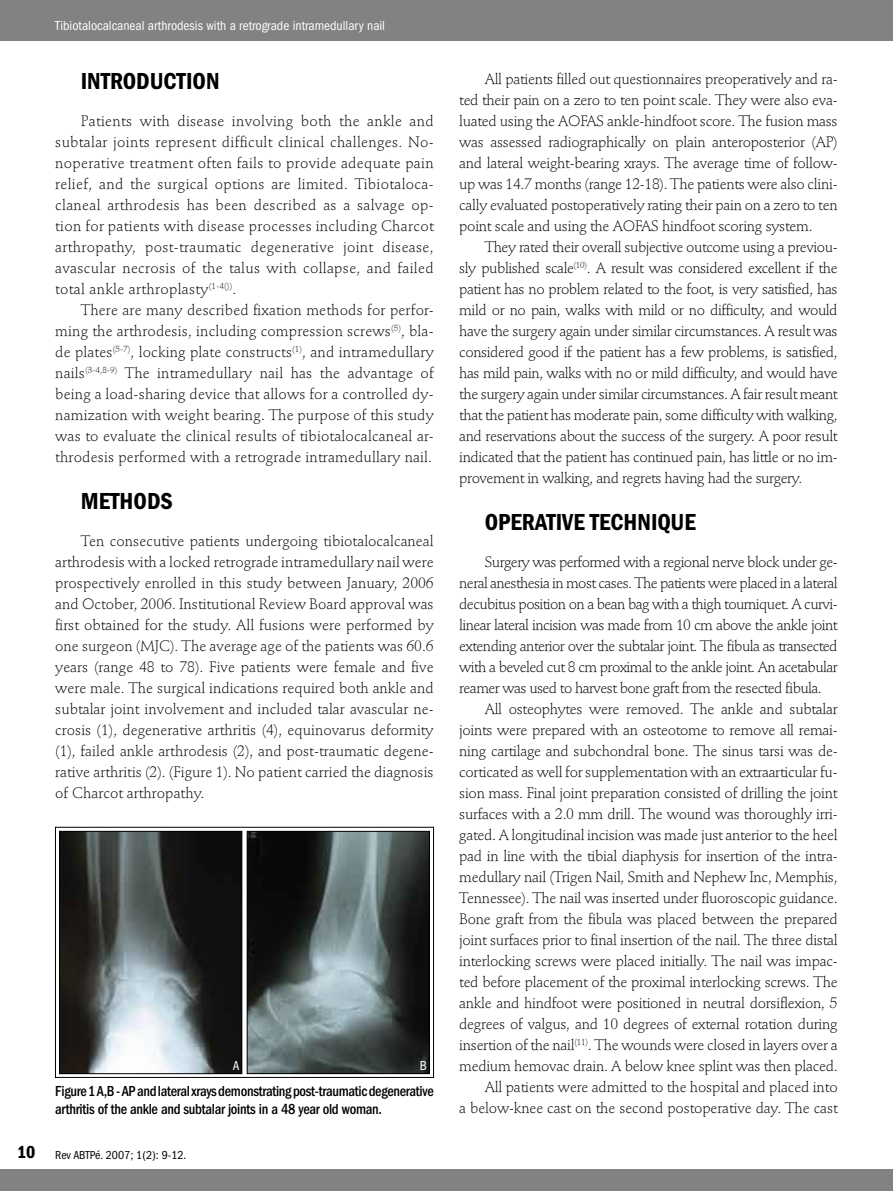
<style>
.page{position:relative;width:893px;height:1191px;background:#fff}
.page>*{position:absolute;margin:0;border:0;box-sizing:border-box;transform-origin:0 0}
.t1{font:24px "ITC Franklin Gothic Std Dm Cd";color:#000}
.t2{font:300 15px/21px "Stempel Schneidler Std";letter-spacing:-.02em;color:#000;text-align:justify}
.t3{font:500 condensed 15px/18px "ITC Franklin Gothic Std";letter-spacing:-.02em;color:#000;scale:.96 1}
.t4{font:condensed 13.5px "ITC Franklin Gothic Std";color:#fff}
.t5{font:condensed 12px "ITC Franklin Gothic Std";color:#000}
.s1{font-family:"ITC Franklin Gothic Std Dm Cd";font-stretch:normal;font-size:18px}
</style>
<div class="page">
<div style="left:0;top:1169px;width:893px;height:22px;background:#808284"></div>
<div style="left:0;top:0;width:893px;height:40px;background:#808284"></div>
<img style="left:61px;top:833px;width:179px;height:238px">
<div style="left:59px;top:831px;width:183px;height:242px;border:1px solid #000"></div>
<img style="left:249px;top:833px;width:179px;height:238px">
<div style="left:247px;top:831px;width:183px;height:242px;border:1px solid #000"></div>
<div style="left:55px;top:827px;width:379px;height:250px;border:1px solid #000"></div>
<p class="t4" style="left:55px;top:18px;width:331px">Tibiotalocalcaneal arthrodesis with a retrograde intramedullary nail</p>
<h1 class="t1" style="left:81px;top:67px;width:140px">INTRODUCTION</h1>
<p class="t2" style="left:55px;top:110px;width:380px;text-indent:26px">Patients with disease involving both the ankle and subtalar joints represent difficult clinical challenges. No&shy;noperative treatment often fails to provide adequate pain relief, and the surgical options are limited. Tibiotaloca&shy;claneal arthrodesis has been described as a salvage op&shy;tion for patients with disease processes including Charcot arthropathy, post-traumatic degenerative joint disease, avascular necrosis of the talus with collapse, and failed total ankle arthroplasty<sup>(1-4())</sup>.</p>
<p class="t2" style="left:55px;top:299px;width:380px;text-indent:26px">There are many described fixation methods for perfor&shy;ming the arthrodesis, including compression screws<sup>(5)</sup>, bla&shy;de plates<sup>(5-7)</sup>, locking plate constructs<sup>(1)</sup>, and intramedullary nails<sup>(3-4,8-9)</sup> The intramedullary nail has the advantage of being a load-sharing device that allows for a controlled dy&shy;namization with weight bearing. The purpose of this study was to evaluate the clinical results of tibiotalocalcaneal ar&shy;throdesis performed with a retrograde intramedullary nail.</p>
<h1 class="t1" style="left:81px;top:487px;width:93px">METHODS</h1>
<p class="t2" style="left:55px;top:530px;width:380px;text-indent:26px">Ten consecutive patients undergoing tibiotalocalcaneal arthrodesis with a locked retrograde intramedullary nail were prospectively enrolled in this study between January, 2006 and October, 2006. Institutional Review Board approval was first obtained for the study. All fusions were performed by one surgeon (MJC). The average age of the patients was 60.6 years (range 48 to 78). Five patients were female and five were male. The surgical indications required both ankle and subtalar joint involvement and included talar avascular ne&shy;crosis (1), degenerative arthritis (4), equinovarus deformity (1), failed ankle arthrodesis (2), and post-traumatic degene&shy;rative arthritis (2). (Figure 1). No patient carried the diagnosis of Charcot arthropathy.</p>
<p class="t4" style="left:233px;top:1058px;width:8px">A</p>
<p class="t4" style="left:420px;top:1058px;width:9px">B</p>
<p class="t3" style="left:55px;top:1082px;width:396px">Figure 1 A,B - AP and lateral xrays demonstrating post-traumatic degenerative arthritis of the ankle and subtalar joints in a 48 year old woman.</p>
<p class="t5" style="left:17px;top:1148px;width:171px"><span class="s1">10</span> Rev ABTPé. 2007; 1(2): 9-12.</p>
<p class="t2" style="left:459px;top:68px;width:380px;text-indent:26px">All patients filled out questionnaires preoperatively and ra&shy;ted their pain on a zero to ten point scale. They were also eva&shy;luated using the AOFAS ankle-hindfoot score. The fusion mass was assessed radiographically on plain anteroposterior (AP) and lateral weight-bearing xrays. The average time of follow&shy;up was 14.7 months (range 12-18). The patients were also clini&shy;cally evaluated postoperatively rating their pain on a zero to ten point scale and using the AOFAS hindfoot scoring system.</p>
<p class="t2" style="left:459px;top:236px;width:380px;text-indent:26px">They rated their overall subjective outcome using a previou&shy;sly published scale<sup>(10)</sup>. A result was considered excellent if the patient has no problem related to the foot, is very satisfied, has mild or no pain, walks with mild or no difficulty, and would have the surgery again under similar circumstances. A result was considered good if the patient has a few problems, is satisfied, has mild pain, walks with no or mild difficulty, and would have the surgery again under similar circumstances. A fair result meant that the patient has moderate pain, some difficulty with walking, and reservations about the success of the surgery. A poor result indicated that the patient has continued pain, has little or no im&shy;provement in walking, and regrets having had the surgery.</p>
<h1 class="t1" style="left:485px;top:508px;width:48px">OPERATI</h1>
<h1 class="t1" style="left:562px;top:508px;width:135px">VE TECHNIQUE</h1>
<p class="t2" style="left:459px;top:551px;width:380px;text-indent:26px">Surgery was performed with a regional nerve block under ge&shy;neral anesthesia in most cases. The patients were placed in a lateral decubitus position on a bean bag with a thigh tourniquet. A curvi&shy;linear lateral incision was made from 10 cm above the ankle joint extending anterior over the subtalar joint. The fibula as transected with a beveled cut 8 cm proximal to the ankle joint. An acetabular reamer was used to harvest bone graft from the resected fibula.</p>
<p class="t2" style="left:459px;top:698px;width:380px;text-align:right">All osteophytes were removed. The ankle and subtalar joints were prepared with an osteotome to remove all remai&shy;ning cartilage and subchondral bone. The sinus tarsi was de&shy;corticated as well for supplementation with an extraarticular fu&shy;sion mass. Final joint preparation consisted of drilling the joint surfaces with a 2.0 mm drill. The wound was thoroughly irri&shy;gated. A longitudinal incision was made just anterior to the heel pad in line with the tibial diaphysis for insertion of the intra&shy;medullary nail (Trigen Nail, Smith and Nephew Inc, Memphis, Tennessee). The nail was inserted under fluoroscopic guidance.<br>Bone graft from the fibula was placed between the prepared joint surfaces prior to final insertion of the nail. The three distal interlocking screws were placed initially. The nail was impac&shy;ted before placement of the proximal interlocking screws. The ankle and hindfoot were positioned in neutral dorsiflexion, 5 degrees of valgus, and 10 degrees of external rotation during insertion of the nail<sup>(11)</sup>. The wounds were closed in layers over a medium hemovac drain. A below knee splint was then placed.<br>All patients were admitted to the hospital and placed into<br>a below-knee cast on the second postoperative day. The cast</p>
</div>
